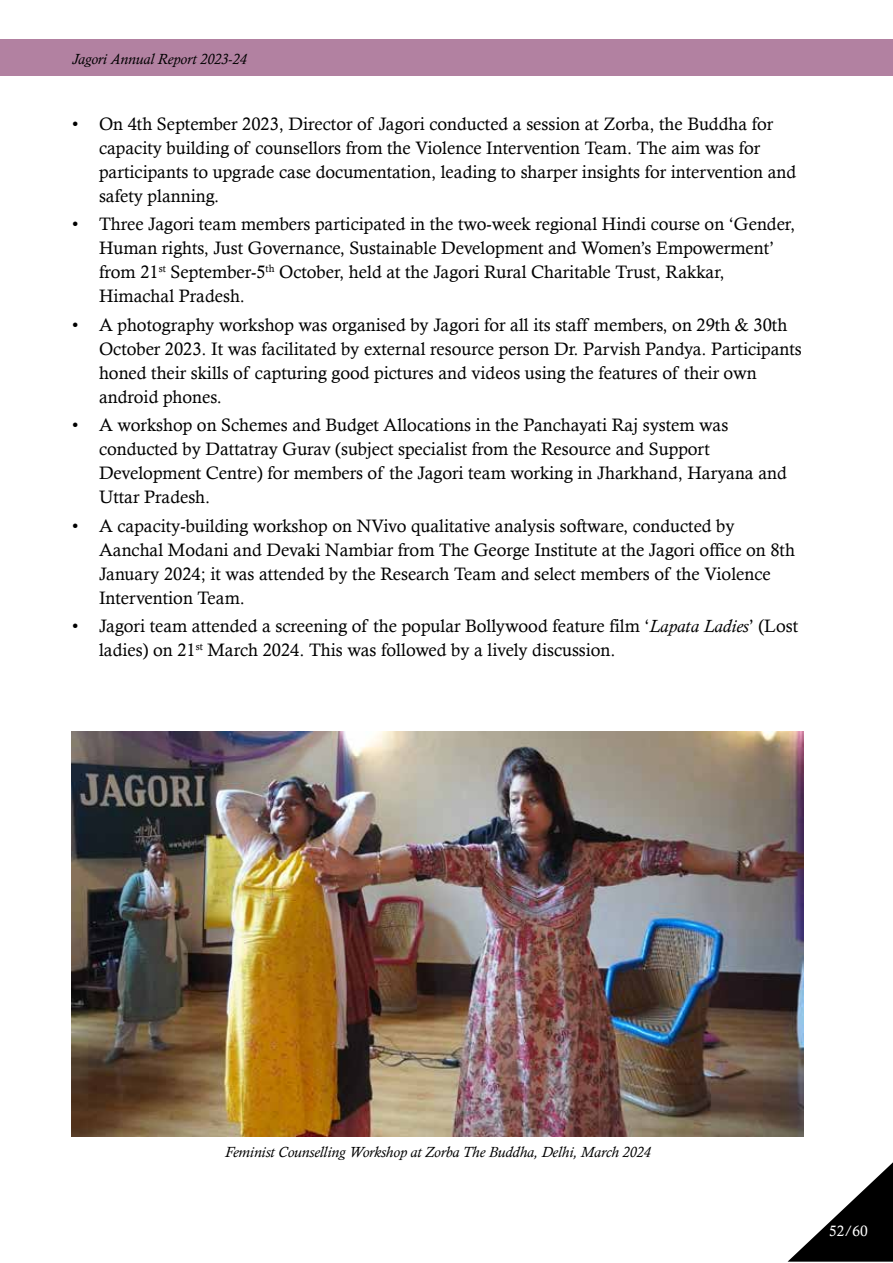
<style>
.page{position:relative;width:893px;height:1263px;background:#fff}
.page>*{position:absolute;margin:0;border:0;box-sizing:border-box;transform-origin:0 0}
.t1{font:18px/24px "Calisto";color:#000}
.t2{font:italic 15px "Calisto";color:#000}
.t3{font:15px "Calisto";color:#fff}
.s1{font-style:italic}
</style>
<div class="page">
<div style="left:0;top:39px;width:893px;height:37px;background:#b281a1"></div>
<svg style="left:788px;top:1162px;width:105px;height:100px"></svg>
<img style="left:71px;top:732px;width:732px;height:404px">
<p class="t2" style="left:72px;top:50px;width:176px">Jagori Annual Report 2023-24</p>
<p class="t1" style="left:99px;top:111px;width:699px;text-indent:-27px">• On 4th September 2023, Director of Jagori conducted a session at Zorba, the Buddha for capacity building of counsellors from the Violence Intervention Team. The aim was for participants to upgrade case documentation, leading to sharper insights for intervention and safety planning.</p>
<p class="t1" style="left:99px;top:212px;width:698px;text-indent:-27px">• Three Jagori team members participated in the two-week regional Hindi course on ‘Gender, Human rights, Just Governance, Sustainable Development and Women’s Empowerment’ from 21<sup>st</sup> September-5<sup>th</sup> October, held at the Jagori Rural Charitable Trust, Rakkar, Himachal Pradesh.</p>
<p class="t1" style="left:99px;top:312px;width:704px;text-indent:-27px">• A photography workshop was organised by Jagori for all its staff members, on 29th &amp; 30th October 2023. It was facilitated by external resource person Dr. Parvish Pandya. Participants honed their skills of capturing good pictures and videos using the features of their own android phones.</p>
<p class="t1" style="left:99px;top:413px;width:689px;text-indent:-27px">• A workshop on Schemes and Budget Allocations in the Panchayati Raj system was conducted by Dattatray Gurav (subject specialist from the Resource and Support Development Centre) for members of the Jagori team working in Jharkhand, Haryana and Uttar Pradesh.</p>
<p class="t1" style="left:99px;top:513px;width:697px;text-indent:-27px">• A capacity-building workshop on NVivo qualitative analysis software, conducted by Aanchal Modani and Devaki Nambiar from The George Institute at the Jagori office on 8th January 2024; it was attended by the Research Team and select members of the Violence Intervention Team.</p>
<p class="t1" style="left:99px;top:614px;width:701px;text-indent:-27px">• Jagori team attended a screening of the popular Bollywood feature film ‘<span class="s1">Lapata Ladies</span>’ (Lost ladies) on 21<sup>st</sup> March 2024. This was followed by a lively discussion.</p>
<p class="t2" style="left:225px;top:1143px;width:427px">Feminist Counselling Workshop at Zorba The Buddha, Delhi, March 2024</p>
<p class="t3" style="left:829px;top:1222px;width:40px">52/60</p>
</div>
